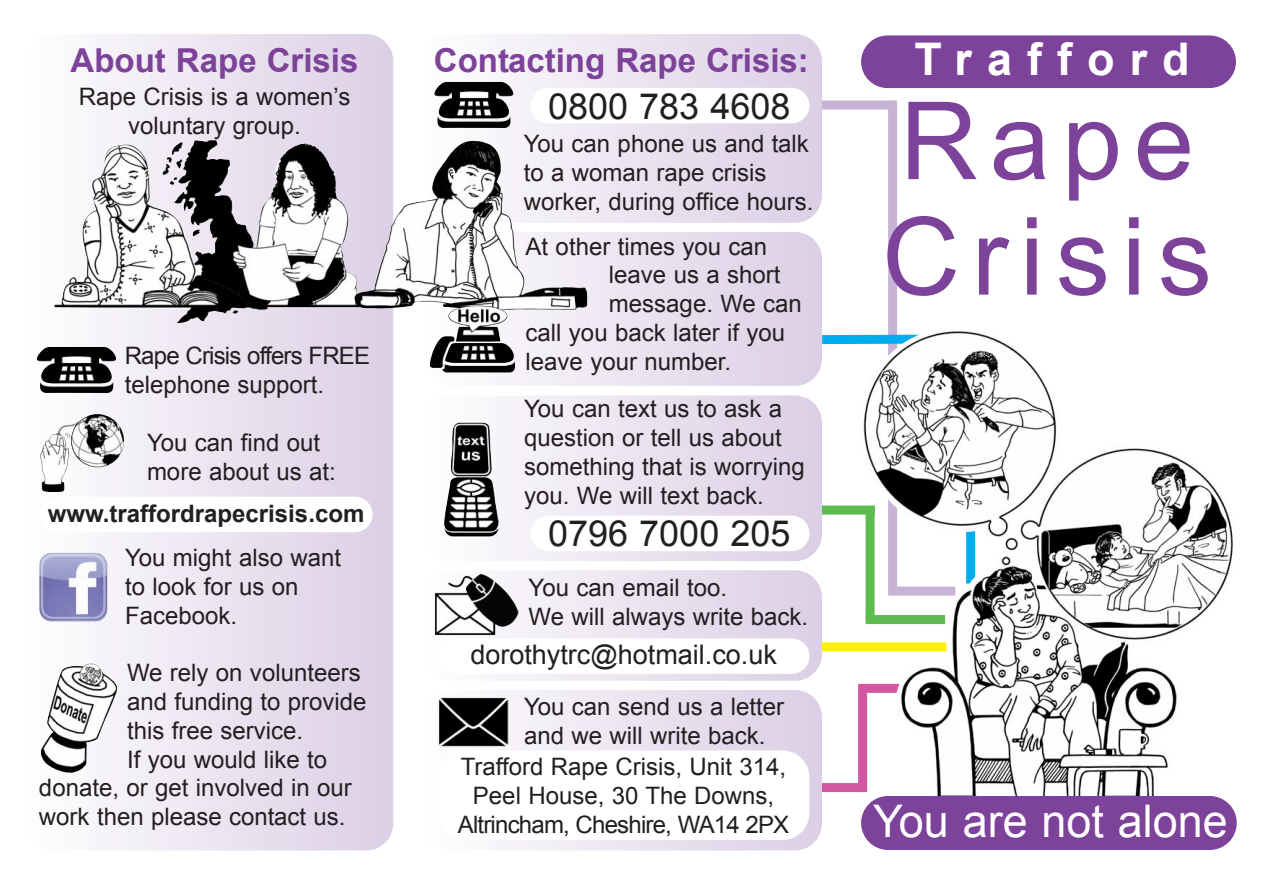
<style>
.page{position:relative;width:1263px;height:893px;background:#fff}
.page>*{position:absolute;margin:0;border:0;box-sizing:border-box;transform-origin:0 0}
.t1{font:108px/115.5px "Arial";letter-spacing:.11em;color:#7d4299}
.t2{font:45px "Arial";color:#fff}
.t3{font:700 45px "Arial";letter-spacing:.335em;color:#fff}
.t4{font:36px "Arial";color:#231f20}
.t5{font:700 33px "Arial";color:#7d4299}
.t6{font:27px "Arial";color:#231f20}
.t7{font:24px/28.8px "Arial";color:#231f20}
.t8{font:24px/28.8px "Arial";letter-spacing:-.035em;color:#231f20}
.t9{font:700 24px "Arial";color:#231f20}
</style>
<div class="page">
<div style="left:820px;top:642px;width:126px;height:9px;background:#fff101"></div>
<div style="left:423px;top:570px;width:399px;height:111px;background:linear-gradient(to right,#fefefe,#dbcee5);border-radius:27px"></div>
<img style="left:435px;top:573px;width:84px;height:62px">
<div style="left:888px;top:101px;width:9px;height:494px;background:#c8b3d6"></div>
<div style="left:809px;top:100px;width:85px;height:10px;background:#c8b3d6"></div>
<div style="left:808px;top:783px;width:56px;height:9px;background:#d256a0"></div>
<div style="left:26px;top:34px;width:367px;height:816px;background:linear-gradient(to right,#fefefe,#dbcee5);border-radius:27px"></div>
<div style="left:423px;top:690px;width:399px;height:160px;background:linear-gradient(to right,#fefefe,#dbcee5);border-radius:27px"></div>
<div style="left:423px;top:232px;width:399px;height:154px;background:linear-gradient(to right,#fefefe,#dbcee5);border-radius:27px"></div>
<div style="left:421px;top:34px;width:401px;height:189px;background:linear-gradient(to right,#fefefe,#dbcee5);border-radius:27px"></div>
<img style="left:437px;top:696px;width:71px;height:51px">
<img style="left:434px;top:82px;width:79px;height:46px">
<svg style="left:813px;top:330px;width:45px;height:19px"></svg>
<div style="left:818px;top:506px;width:57px;height:8px;background:#5ebb50"></div>
<div style="left:423px;top:395px;width:399px;height:166px;background:linear-gradient(to right,#fefefe,#dbcfe5);border-radius:27px"></div>
<img style="left:444px;top:423px;width:55px;height:114px">
<img style="left:55px;top:140px;width:307px;height:183px">
<img style="left:858px;top:331px;width:375px;height:468px">
<div style="left:861px;top:796px;width:376px;height:54px;background:#7d4299;border-radius:27px"></div>
<img style="left:40px;top:414px;width:84px;height:78px">
<img style="left:39px;top:553px;width:69px;height:69px">
<img style="left:41px;top:663px;width:76px;height:110px">
<div style="left:861px;top:35px;width:375px;height:53px;background:#7d4299;border-radius:26px"></div>
<img style="left:354px;top:141px;width:234px;height:169px">
<img style="left:37px;top:347px;width:79px;height:46px">
<div style="left:530px;top:88px;width:279px;height:35px;background:#fff;border-radius:18px"></div>
<div style="left:437px;top:750px;width:372px;height:90px;background:#fff;border-radius:27px"></div>
<div style="left:40px;top:497px;width:333px;height:35px;background:#fff;border-radius:18px"></div>
<div style="left:530px;top:516px;width:279px;height:35px;background:#fff;border-radius:18px"></div>
<img style="left:430px;top:306px;width:85px;height:67px">
<div style="left:438px;top:638px;width:371px;height:36px;background:#fff;border-radius:18px"></div>
<h3 class="t5" style="left:71px;top:42px;width:289px">About Rape Crisis</h3>
<p class="t7" style="left:79px;top:82px;width:273px;text-align:center">Rape Crisis is a women’s voluntary group.</p>
<p class="t8" style="left:125px;top:342px;width:247px">Rape Crisis offers FREE telephone support.</p>
<p class="t7" style="left:147px;top:428px;width:190px">You can find out more about us at:</p>
<p class="t9" style="left:48px;top:500px;width:318px">www.traffordrapecrisis.com</p>
<p class="t7" style="left:125px;top:543px;width:217px">You might also want to look for us on<br>Facebook.</p>
<p class="t7" style="left:127px;top:658px;width:235px">We rely on volunteers</p>
<p class="t7" style="left:127px;top:687px;width:241px">and funding to provide</p>
<p class="t7" style="left:127px;top:716px;width:178px">this free service.</p>
<p class="t7" style="left:127px;top:745px;width:202px">If you would like to</p>
<p class="t7" style="left:39px;top:774px;width:314px">donate, or get involved in our</p>
<p class="t7" style="left:39px;top:802px;width:308px">work then please contact us.</p>
<h3 class="t5" style="left:434px;top:42px;width:376px">Contacting Rape Crisis:</h3>
<h3 class="t4" style="left:548px;top:86px;width:244px">0800 783 4608</h3>
<p class="t7" style="left:524px;top:130px;width:291px">You can phone us and talk to a woman rape crisis worker, during office hours.</p>
<p class="t7" style="left:526px;top:232px;width:243px">At other times you can</p>
<p class="t7" style="left:609px;top:261px;width:173px">leave us a short</p>
<p class="t7" style="left:609px;top:289px;width:194px">message. We can</p>
<p class="t7" style="left:526px;top:318px;width:261px">call you back later if you</p>
<p class="t7" style="left:526px;top:347px;width:207px">leave your number.</p>
<p class="t7" style="left:524px;top:394px;width:282px">You can text us to ask a question or tell us about something that is worrying you. We will text back.</p>
<h3 class="t4" style="left:548px;top:514px;width:244px">0796 7000 205</h3>
<p class="t7" style="left:529px;top:574px;width:281px">You can email too.<br>We will always write back.</p>
<p class="t6" style="left:470px;top:640px;width:308px">dorothytrc@hotmail.co.uk</p>
<p class="t7" style="left:524px;top:692px;width:261px">You can send us a letter and we will write back.</p>
<p class="t7" style="left:458px;top:753px;width:333px;text-align:center">Trafford Rape Crisis, Unit 314,<br>Peel House, 30 The Downs,<br>Altrincham, Cheshire, WA14 2PX</p>
<h2 class="t3" style="left:914px;top:35px;width:277px">Trafford</h2>
<h1 class="t1" style="left:882px;top:84px;width:331px">Rape<br>Crisis</h1>
<h2 class="t2" style="left:873px;top:796px;width:356px">You are not alone</h2>
</div>
